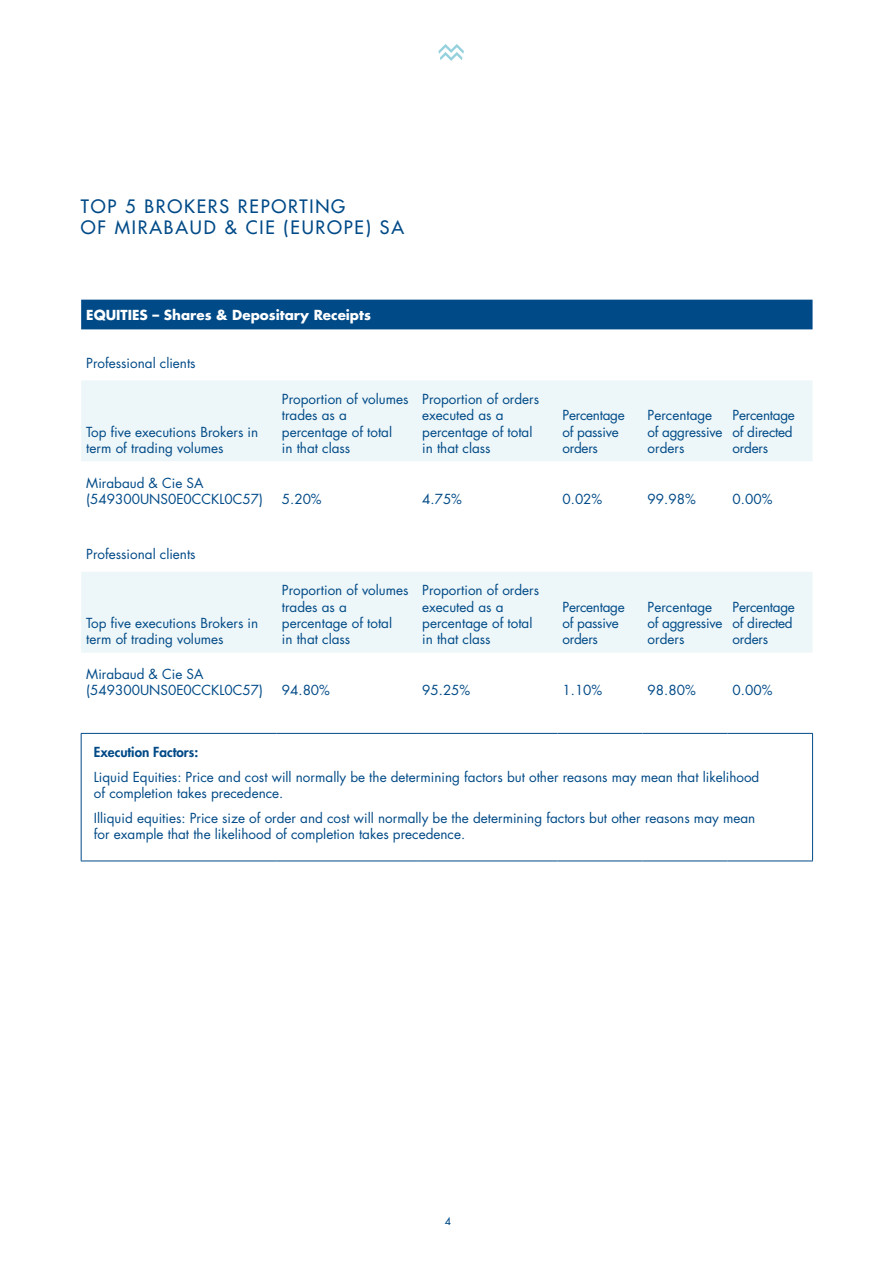
<style>
.page{position:relative;width:893px;height:1263px;background:#fff}
.page>*{position:absolute;margin:0;border:0;box-sizing:border-box;transform-origin:0 0}
.Texte_courant{font:500 18px/21.8px "Futura Std";letter-spacing:.1em;color:#004a87}
.t1{font:13.5px/16.2px "Futura Std";color:#004a87}
.t2{font:13.5px/16.2px "Futura Std";letter-spacing:-.02em;color:#004a87}
.t3{font:700 13.5px "Futura Std";color:#fff}
.t4{font:800 13.5px "Futura Std";color:#004a87}
.t5{font:500 10.5px "Futura Std";color:#004a87}
</style>
<div class="page">
<svg style="left:438px;top:44px;width:26px;height:17px"></svg>
<div style="left:81px;top:300px;width:732px;height:29px;background:#004a87"></div>
<svg style="left:81px;top:380px;width:732px;height:273px;fill:#edf6f8"></svg>
<hr style="left:81px;top:733px;width:196px;height:1px;background:#004a87">
<hr style="left:81px;top:734px;width:1px;height:126px;background:#004a87">
<hr style="left:277px;top:733px;width:140px;height:1px;background:#004a87">
<hr style="left:417px;top:733px;width:140px;height:1px;background:#004a87">
<hr style="left:557px;top:733px;width:85px;height:1px;background:#004a87">
<hr style="left:642px;top:733px;width:85px;height:1px;background:#004a87">
<hr style="left:727px;top:733px;width:86px;height:1px;background:#004a87">
<hr style="left:812px;top:734px;width:1px;height:126px;background:#004a87">
<hr style="left:81px;top:860px;width:196px;height:1px;background:#004a87">
<hr style="left:277px;top:860px;width:140px;height:1px;background:#004a87">
<hr style="left:417px;top:860px;width:140px;height:1px;background:#004a87">
<hr style="left:557px;top:860px;width:85px;height:1px;background:#004a87">
<hr style="left:642px;top:860px;width:85px;height:1px;background:#004a87">
<hr style="left:727px;top:860px;width:86px;height:1px;background:#004a87">
<p class="Texte_courant" style="left:81px;top:195px;width:325px">TOP 5 BROKERS REPORTING<br>OF MIRABAUD &amp; CIE (EUROPE) SA</p>
<p class="t3" style="left:86px;top:306px;width:286px">EQUITIES – Shares &amp; Depositary Receipts</p>
<p class="t1" style="left:86px;top:355px;width:111px">Professional clients</p>
<p class="t1" style="left:86px;top:423px;width:173px">Top five executions Brokers in term of trading volumes</p>
<p class="t1" style="left:282px;top:391px;width:128px">Proportion of volumes trades as a percentage of total<br>in that class</p>
<p class="t1" style="left:422px;top:391px;width:118px">Proportion of orders executed as a percentage of total in that class</p>
<p class="t2" style="left:562px;top:407px;width:64px">Percentage of passive orders</p>
<p class="t1" style="left:648px;top:407px;width:76px">Percentage of aggressive orders</p>
<p class="t2" style="left:733px;top:407px;width:64px">Percentage of directed orders</p>
<p class="t1" style="left:86px;top:475px;width:178px">Mirabaud &amp; Cie SA (549300UNS0E0CCKL0C57)</p>
<p class="t1" style="left:86px;top:546px;width:111px">Professional clients</p>
<p class="t1" style="left:86px;top:615px;width:173px">Top five executions Brokers in term of trading volumes</p>
<p class="t1" style="left:86px;top:666px;width:178px">Mirabaud &amp; Cie SA (549300UNS0E0CCKL0C57)</p>
<p class="t1" style="left:282px;top:491px;width:41px">5.20%</p>
<p class="t1" style="left:422px;top:491px;width:41px">4.75%</p>
<p class="t1" style="left:562px;top:491px;width:41px">0.02%</p>
<p class="t1" style="left:648px;top:491px;width:50px">99.98%</p>
<p class="t1" style="left:733px;top:491px;width:41px">0.00%</p>
<p class="t1" style="left:282px;top:582px;width:128px">Proportion of volumes trades as a percentage of total<br>in that class</p>
<p class="t1" style="left:422px;top:582px;width:118px">Proportion of orders executed as a percentage of total in that class</p>
<p class="t2" style="left:562px;top:599px;width:64px">Percentage of passive orders</p>
<p class="t1" style="left:648px;top:599px;width:76px">Percentage of aggressive orders</p>
<p class="t2" style="left:733px;top:599px;width:64px">Percentage of directed orders</p>
<p class="t1" style="left:282px;top:682px;width:50px">94.80%</p>
<p class="t1" style="left:422px;top:682px;width:50px">95.25%</p>
<p class="t1" style="left:562px;top:682px;width:41px">1.10%</p>
<p class="t1" style="left:648px;top:682px;width:50px">98.80%</p>
<p class="t1" style="left:733px;top:682px;width:41px">0.00%</p>
<p class="t4" style="left:94px;top:744px;width:106px">Execution Factors:</p>
<p class="t1" style="left:94px;top:769px;width:667px">Liquid Equities: Price and cost will normally be the determining factors but other reasons may mean that likelihood of completion takes precedence.</p>
<p class="t1" style="left:94px;top:810px;width:663px">Illiquid equities: Price size of order and cost will normally be the determining factors but other reasons may mean for example that the likelihood of completion takes precedence.</p>
<p class="t5" style="left:445px;top:1215px;width:8px">4</p>
</div>
